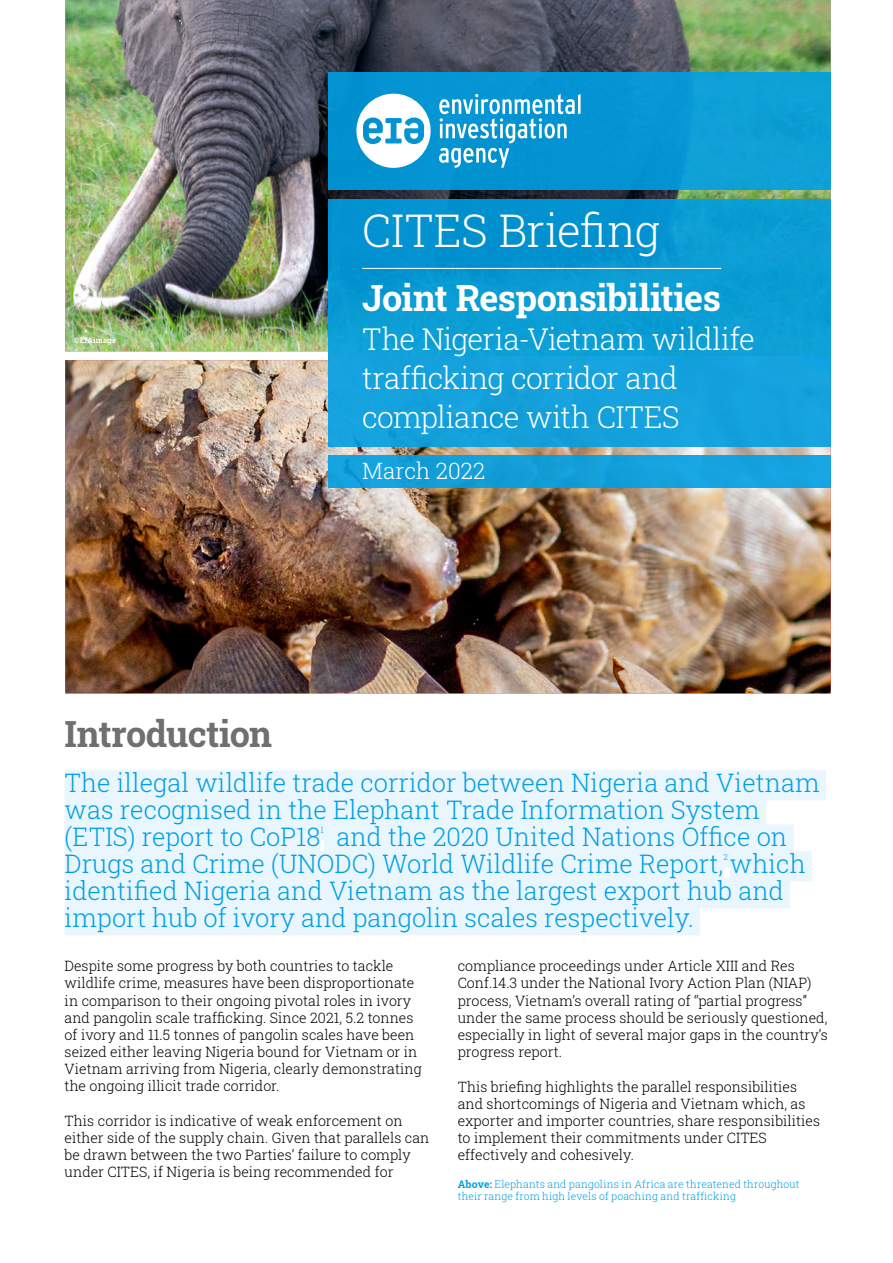
<style>
.page{position:relative;width:893px;height:1263px;background:#fff}
.page>*{position:absolute;margin:0;border:0;box-sizing:border-box;transform-origin:0 0}
.t1{font:45px "Roboto Slab";letter-spacing:-.01em;color:#fff}
.t2{font:36px "Roboto Slab";letter-spacing:-.02em;color:#fff}
.t3{font:36px "Roboto Slab";letter-spacing:-.02em;color:#706f6f}
.t4{font:30px/39px "Roboto Slab";letter-spacing:-.025em;color:#fff}
.t5{font:25.5px/27px "Roboto Slab";color:#009fe3}
.t6{font:22.5px "Roboto Slab";color:#fff}
.t7{font:14.25px/17.1px "Roboto Slab";color:#000}
.t8{font:10.5px/12px "Roboto Slab";letter-spacing:.01em;color:#009fe3}
.t9{font:8.25px "Roboto Slab";color:#009fe3}
.t10{font:7.5px "Roboto Slab";letter-spacing:.03em;color:#fff}
</style>
<div class="page">
<img style="left:65px;top:360px;width:766px;height:333px">
<div style="left:65px;top:770px;width:761px;height:30px;background:#eaf6fe"></div>
<div style="left:65px;top:797px;width:701px;height:30px;background:#eaf6fe"></div>
<div style="left:65px;top:824px;width:256px;height:30px;background:#eaf6fe"></div>
<hr style="left:321px;top:810px;width:3px;height:30px;background:#eaf6fe">
<div style="left:324px;top:824px;width:470px;height:30px;background:#eaf6fe"></div>
<div style="left:65px;top:851px;width:658px;height:30px;background:#eaf6fe"></div>
<div style="left:723px;top:837px;width:7px;height:30px;background:#eaf6fe"></div>
<div style="left:730px;top:851px;width:82px;height:30px;background:#eaf6fe"></div>
<div style="left:65px;top:878px;width:725px;height:30px;background:#eaf6fe"></div>
<div style="left:65px;top:905px;width:635px;height:30px;background:#eaf6fe"></div>
<img style="left:65px;top:0;width:766px;height:352px">
<div style="left:328px;top:199px;width:503px;height:247px;background:linear-gradient(to right,#0b9ad6,#0f9fd8)"></div>
<div style="left:328px;top:73px;width:503px;height:117px;background:#0796d4"></div>
<svg style="left:356px;top:94px;width:75px;height:74px"></svg>
<svg style="left:439px;top:94px;width:142px;height:74px"></svg>
<hr style="left:362px;top:268px;width:359px;height:1px;background:#fff">
<div style="left:328px;top:455px;width:503px;height:33px;background:#15a1dc"></div>
<p class="t10" style="left:74px;top:335px;width:44px">©EIAimage</p>
<h1 class="t1" style="left:362px;top:200px;width:299px">CITES Briefing</h1>
<h2 class="t2" style="left:362px;top:274px;width:360px">Joint Responsibilities</h2>
<h3 class="t4" style="left:362px;top:319px;width:394px">The Nigeria-Vietnam wildlife trafficking corridor and compliance with CITES</h3>
<h3 class="t6" style="left:362px;top:455px;width:125px">March 2022</h3>
<h2 class="t3" style="left:65px;top:710px;width:209px">Introduction</h2>
<h3 class="t5" style="left:65px;top:769px;width:757px">The illegal wildlife trade corridor between Nigeria and Vietnam was recognised in the Elephant Trade Information System (ETIS) report to CoP18</h3>
<h3 class="t5" style="left:65px;top:823px;width:743px;text-indent:272px">and the 2020 United Nations Office on<br>Drugs and Crime (UNODC) World Wildlife Crime Report, which</h3>
<p class="t9" style="left:321px;top:824px;width:5px">1</p>
<p class="t9" style="left:723px;top:851px;width:6px">2</p>
<h3 class="t5" style="left:65px;top:877px;width:721px">identified Nigeria and Vietnam as the largest export hub and import hub of ivory and pangolin scales respectively.</h3>
<p class="t7" style="left:65px;top:957px;width:359px">Despite some progress by both countries to tackle wildlife crime, measures have been disproportionate in comparison to their ongoing pivotal roles in ivory and pangolin scale trafficking. Since 2021, 5.2 tonnes of ivory and 11.5 tonnes of pangolin scales have been seized either leaving Nigeria bound for Vietnam or in Vietnam arriving from Nigeria, clearly demonstrating the ongoing illicit trade corridor.</p>
<p class="t7" style="left:65px;top:1112px;width:366px">This corridor is indicative of weak enforcement on either side of the supply chain. Given that parallels can be drawn between the two Parties’ failure to comply under CITES, if Nigeria is being recommended for</p>
<p class="t7" style="left:458px;top:957px;width:372px">compliance proceedings under Article XIII and Res Conf.14.3 under the National Ivory Action Plan (NIAP) process, Vietnam’s overall rating of ‘’partial progress’’ under the same process should be seriously questioned, especially in light of several major gaps in the country’s progress report.</p>
<p class="t7" style="left:458px;top:1078px;width:364px">This briefing highlights the parallel responsibilities and shortcomings of Nigeria and Vietnam which, as exporter and importer countries, share responsibilities to implement their commitments under CITES effectively and cohesively.</p>
<p class="t8" style="left:458px;top:1178px;width:343px">Above: Elephants and pangolins in Africa are threatened throughout their range from high levels of poaching and trafficking</p>
</div>
